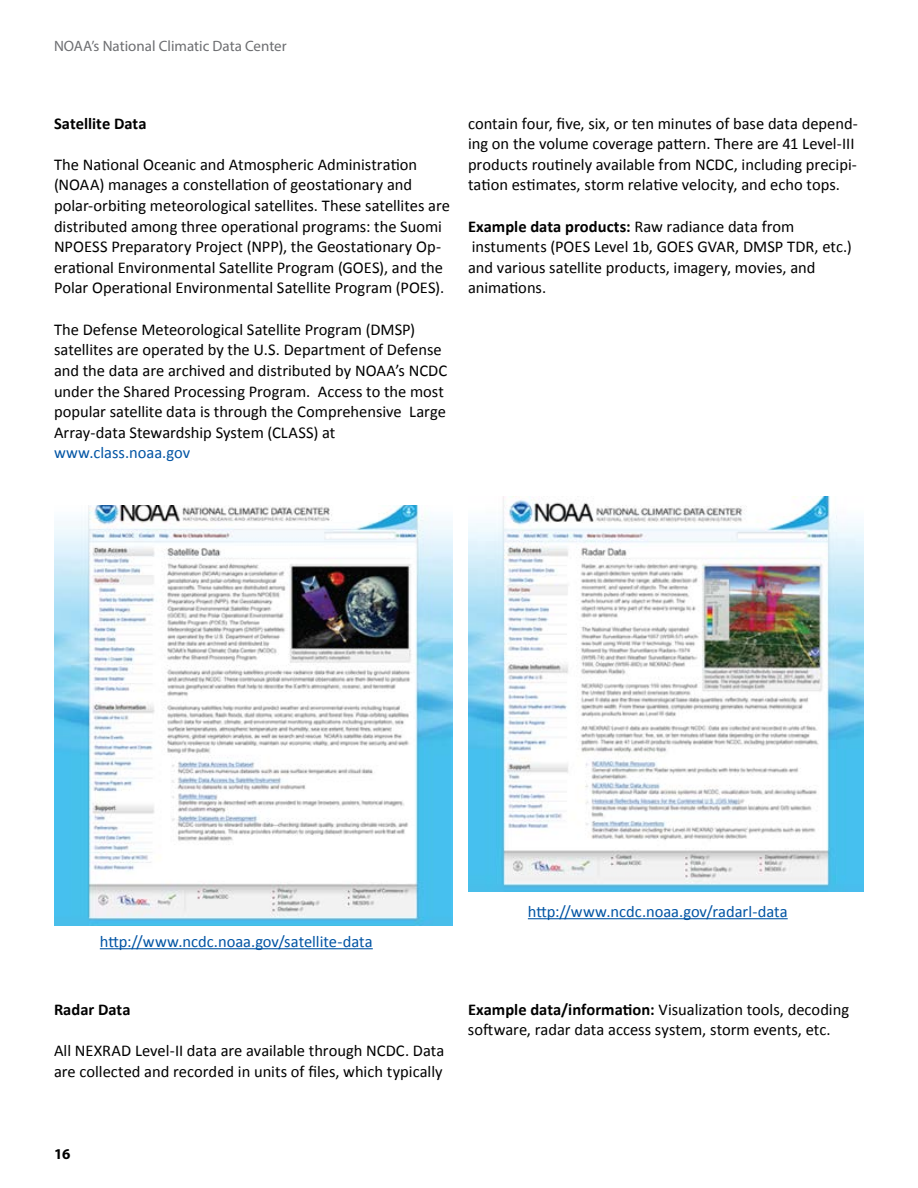
<style>
.page{position:relative;width:918px;height:1188px;background:#fff}
.page>*{position:absolute;margin:0;border:0;box-sizing:border-box;transform-origin:0 0}
.t1{font:16.5px/20.5px "Calibri";color:#000}
.t2{font:16.5px "Calibri";color:#0054a4}
.t3{font:700 16.5px "Calibri";color:#000}
.t4{font:15px "Myriad Pro";color:#6d6e71}
.t5{font:700 15px "Myriad Pro";color:#000}
.s1{font-weight:700}
</style>
<div class="page">
<img style="left:54px;top:505px;width:398px;height:421px">
<img style="left:468px;top:497px;width:396px;height:394px">
<hr style="left:100px;top:948px;width:273px;height:1px;background:#0054a4">
<hr style="left:528px;top:918px;width:260px;height:1px;background:#0054a4">
<p class="t4" style="left:54px;top:37px;width:234px">NOAA’s National Climatic Data Center</p>
<p class="t3" style="left:54px;top:113px;width:94px">Satellite Data</p>
<p class="t1" style="left:54px;top:154px;width:397px">The National Oceanic and Atmospheric Administration (NOAA) manages a constellation of geostationary and polar-orbiting meteorological satellites. These satellites are distributed among three operational programs: the Suomi NPOESS Preparatory Project (NPP), the Geostationary Op&shy;erational Environmental Satellite Program (GOES), and the Polar Operational Environmental Satellite Program (POES).</p>
<p class="t1" style="left:54px;top:319px;width:395px">The Defense Meteorological Satellite Program (DMSP) satellites are operated by the U.S. Department of Defense and the data are archived and distributed by NOAA’s NCDC under the Shared Processing Program. Access to the most popular satellite data is through the Comprehensive Large Array-data Stewardship System (CLASS) at</p>
<p class="t2" style="left:54px;top:442px;width:138px">www.class.noaa.gov</p>
<p class="t1" style="left:468px;top:113px;width:392px">contain four, five, six, or ten minutes of base data depend&shy;ing on the volume coverage pattern. There are 41 Level-III products routinely available from NCDC, including precipi&shy;tation estimates, storm relative velocity, and echo tops.</p>
<p class="t1" style="left:468px;top:216px;width:385px"><span class="s1">Example data products:</span> Raw radiance data from instuments (POES Level 1b, GOES GVAR, DMSP TDR, etc.) and various satellite products, imagery, movies, and animations.</p>
<p class="t2" style="left:100px;top:931px;width:274px">http://www.ncdc.noaa.gov/satellite-data</p>
<p class="t3" style="left:54px;top:999px;width:78px">Radar Data</p>
<p class="t1" style="left:54px;top:1040px;width:392px">All NEXRAD Level-II data are available through NCDC. Data are collected and recorded in units of files, which typically</p>
<p class="t2" style="left:528px;top:901px;width:261px">http://www.ncdc.noaa.gov/radarl-data</p>
<p class="t1" style="left:468px;top:999px;width:383px"><span class="s1">Example data/information:</span> Visualization tools, decoding software, radar data access system, storm events, etc.</p>
<p class="t5" style="left:54px;top:1144px;width:18px">16</p>
</div>
